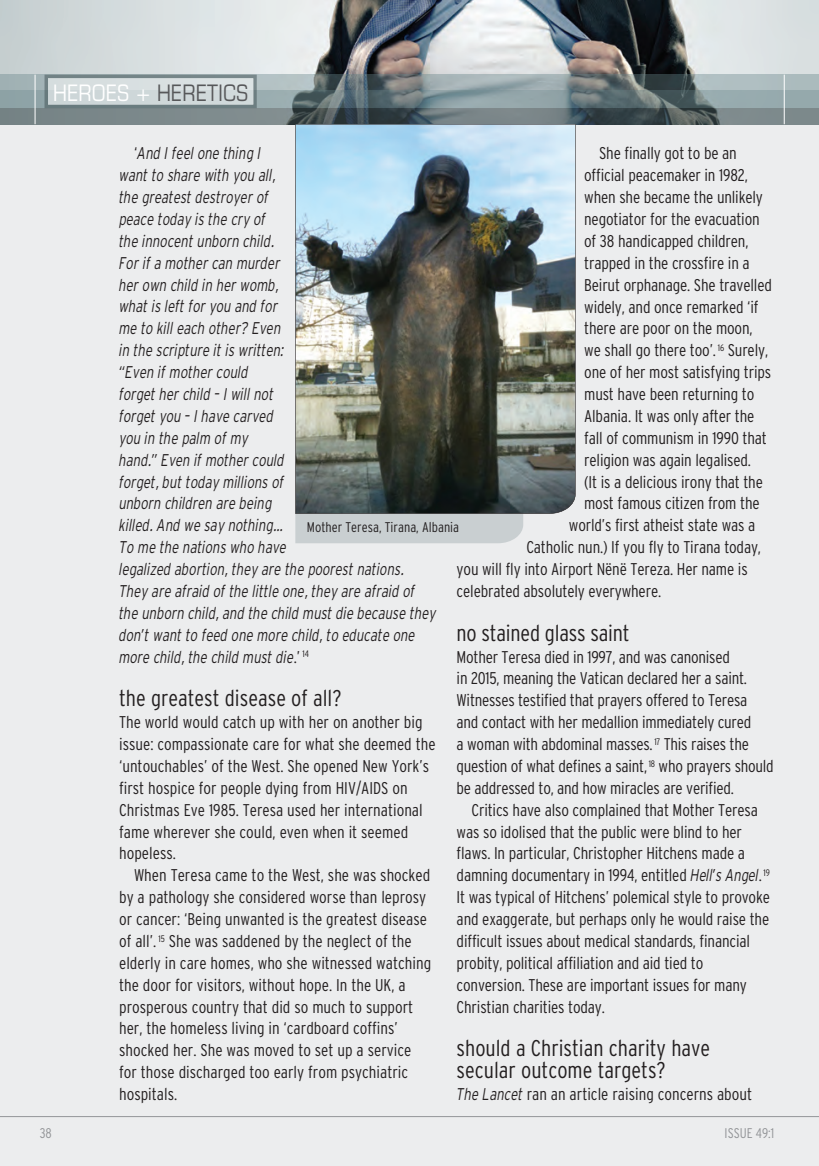
<style>
.page{position:relative;width:819px;height:1166px;background:#fff}
.page>*{position:absolute;margin:0;border:0;box-sizing:border-box;transform-origin:0 0}
.t1{font:300 condensed 22.75px/21.9px "Interstate";color:#231f20}
.t2{font:condensed 22.75px "Eurostile";color:#57585a}
.t3{font:300 condensed 16.97px/21.9px "Interstate";letter-spacing:-.01em;color:#231f20}
.t4{font:italic 300 16.97px/21.9px "Interstate";color:#231f20;scale:.77 1}
.t5{font:300 15.75px "Interstate";letter-spacing:-.05em;color:#fff}
.t6{font:300 condensed 14px "Interstate";color:#231f20}
.t7{font:300 condensed 14px "Interstate";color:#939598}
.s1{color:#fff}
.s2{font-style:normal;font-stretch:condensed}
.s3{font-style:italic;font-stretch:normal}
</style>
<div class="page">
<div style="left:0;top:99px;width:819px;height:1067px;background:#ecedee"></div>
<img style="left:0;top:0;width:819px;height:75px">
<div style="left:0;top:75px;width:819px;height:15px;background:#68858a;opacity:.4"></div>
<div style="left:0;top:108px;width:819px;height:16px;background:#3f5053;opacity:.6"></div>
<div style="left:0;top:90px;width:819px;height:18px;background:#68858a;opacity:.6"></div>
<div style="left:48px;top:78px;width:205px;height:27px;background:#d1d9db"></div>
<div style="left:44px;top:75px;width:213px;height:33px;border:4px solid #3f5053"></div>
<hr style="left:35px;top:75px;width:1px;height:49px;background:#fff">
<hr style="left:783px;top:75px;width:1px;height:49px;background:#fff">
<hr style="left:0;top:1116px;width:819px;height:1px;background:#939598">
<div style="left:295px;top:514px;width:228px;height:29px;background:#c9cfd1"></div>
<img style="left:295px;top:124px;width:280px;height:390px">
<h1 class="t2" style="left:53px;top:85px;width:197px"><span class="s1">HEROES +</span> HERETICS</h1>
<p class="t5" style="left:44px;top:87px;width:81px">xxxxxxxxxxx</p>
<p class="t4" style="left:119px;top:142px;width:413px;text-indent:15px"><span class="s2">‘</span>And I feel one thing I<br>want to share with you all,<br>the greatest destroyer of<br>peace today is the cry of<br>the innocent unborn child.<br>For if a mother can murder<br>her own child in her womb,<br>what is left for you and for<br>me to kill each other? Even<br>in the scripture it is written:<br>“Even if mother could<br>forget her child – I will not<br>forget you – I have carved<br>you in the palm of my<br>hand.” Even if mother could<br>forget, but today millions of<br>unborn children are being<br>killed. And we say nothing…<br>To me the nations who have<br>legalized abortion, they are the poorest nations.<br>They are afraid of the little one, they are afraid of the unborn child, and the child must die because they don’t want to feed one more child, to educate one more child, the child must die<span class="s2">.’</span> <sup>14</sup></p>
<h1 class="t1" style="left:119px;top:687px;width:224px">the greatest disease of all?</h1>
<p class="t3" style="left:119px;top:711px;width:318px">the world would catch up with her on another big issue: compassionate care for what she deemed the ‘untouchables’ of the West. She opened new York’s first hospice for people dying from HIV/AIdS on christmas Eve 1985. teresa used her international fame wherever she could, even when it seemed hopeless.</p>
<p class="t3" style="left:119px;top:864px;width:313px;text-indent:15px">When teresa came to the West, she was shocked by a pathology she considered worse than leprosy or cancer: ‘being unwanted is the greatest disease of all’. <sup>15</sup> She was saddened by the neglect of the elderly in care homes, who she witnessed watching the door for visitors, without hope. In the UK, a prosperous country that did so much to support her, the homeless living in ‘cardboard coffins’ shocked her. She was moved to set up a service for those discharged too early from psychiatric hospitals.</p>
<p class="t3" style="left:599px;top:142px;width:139px">She finally got to be an</p>
<p class="t3" style="left:584px;top:164px;width:165px">official peacemaker in 1982,</p>
<p class="t3" style="left:584px;top:186px;width:180px">when she became the unlikely</p>
<p class="t3" style="left:584px;top:208px;width:177px">negotiator for the evacuation</p>
<p class="t3" style="left:584px;top:230px;width:166px">of 38 handicapped children,</p>
<p class="t3" style="left:584px;top:252px;width:167px">trapped in the crossfire in a</p>
<p class="t3" style="left:584px;top:274px;width:189px">beirut orphanage. She travelled</p>
<p class="t3" style="left:584px;top:296px;width:176px">widely, and once remarked ‘if</p>
<p class="t3" style="left:584px;top:318px;width:170px">there are poor on the moon,</p>
<p class="t3" style="left:584px;top:339px;width:185px">we shall go there too’. <sup>16</sup> Surely,</p>
<p class="t3" style="left:584px;top:361px;width:188px">one of her most satisfying trips</p>
<p class="t3" style="left:584px;top:383px;width:172px">must have been returning to</p>
<p class="t3" style="left:584px;top:405px;width:172px">Albania. It was only after the</p>
<p class="t3" style="left:584px;top:427px;width:184px">fall of communism in 1990 that</p>
<p class="t3" style="left:584px;top:449px;width:168px">religion was again legalised.</p>
<p class="t3" style="left:584px;top:471px;width:180px">(It is a delicious irony that the</p>
<p class="t3" style="left:584px;top:492px;width:177px">most famous citizen from the</p>
<p class="t3" style="left:569px;top:514px;width:188px">world’s first atheist state was a</p>
<p class="t3" style="left:526px;top:536px;width:236px">catholic nun.) If you fly to tirana today,</p>
<p class="t3" style="left:456px;top:558px;width:292px">you will fly into Airport nënë tereza. Her name is</p>
<p class="t3" style="left:456px;top:580px;width:206px">celebrated absolutely everywhere.</p>
<h1 class="t1" style="left:456px;top:622px;width:174px">no stained glass saint</h1>
<p class="t3" style="left:456px;top:646px;width:318px">Mother teresa died in 1997, and was canonised<br>in 2015, meaning the Vatican declared her a saint.<br>Witnesses testified that prayers offered to teresa<br>and contact with her medallion immediately cured<br>a woman with abdominal masses. <sup>17</sup> this raises the question of what defines a saint, <sup>18</sup> who prayers should be addressed to, and how miracles are verified.</p>
<p class="t3" style="left:456px;top:799px;width:315px;text-indent:15px">critics have also complained that Mother teresa was so idolised that the public were blind to her flaws. In particular, christopher Hitchens made a damning documentary in 1994, entitled <span class="s3">Hell’s Angel</span>. <sup>19<br></sup>It was typical of Hitchens’ polemical style to provoke and exaggerate, but perhaps only he would raise the difficult issues about medical standards, financial probity, political affiliation and aid tied to conversion. these are important issues for many christian charities today.</p>
<h1 class="t1" style="left:456px;top:1037px;width:255px">should a christian charity have secular outcome targets?</h1>
<p class="t3" style="left:456px;top:1083px;width:297px"><span class="s3">The Lancet</span> ran an article raising concerns about</p>
<p class="t6" style="left:307px;top:519px;width:154px">Mother teresa, tirana, Albania</p>
<p class="t7" style="left:40px;top:1124px;width:14px">38</p>
<p class="t7" style="left:724px;top:1124px;width:51px">ISSUE 49:1</p>
</div>
